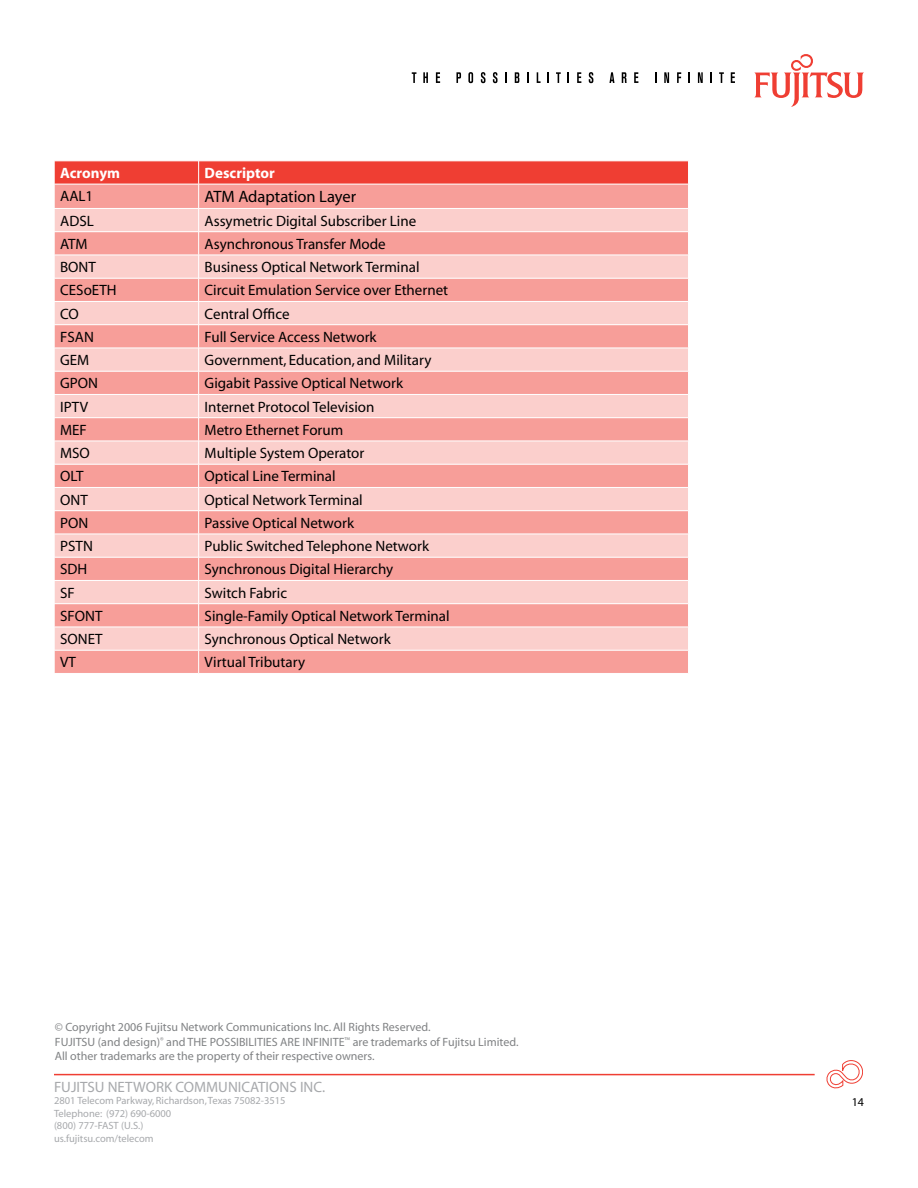
<style>
.page{position:relative;width:918px;height:1188px;background:#fff}
.page>*{position:absolute;margin:0;border:0;box-sizing:border-box;transform-origin:0 0}
.t1{font:16.5px "Myriad";color:#000}
.t2{font:15px "Myriad";color:#000}
.t3{font:15px "Myriad";color:#a7a9ac}
.t4{font:700 15px "Myriad";color:#fff}
.t5{font:12px/14.4px "Myriad";color:#808284}
.t6{font:12px "Myriad";color:#000}
.t7{font:10.5px/12.6px "Myriad";color:#a7a9ac}
</style>
<div class="page">
<svg style="left:754px;top:54px;width:110px;height:53px"></svg>
<svg style="left:412px;top:72px;width:4px;height:11px"></svg>
<svg style="left:423px;top:72px;width:5px;height:11px"></svg>
<svg style="left:436px;top:72px;width:4px;height:11px"></svg>
<svg style="left:456px;top:72px;width:5px;height:11px"></svg>
<svg style="left:468px;top:72px;width:5px;height:11px"></svg>
<svg style="left:481px;top:72px;width:4px;height:11px"></svg>
<svg style="left:493px;top:72px;width:5px;height:11px"></svg>
<svg style="left:505px;top:72px;width:2px;height:11px"></svg>
<svg style="left:515px;top:72px;width:4px;height:11px"></svg>
<svg style="left:527px;top:72px;width:2px;height:11px"></svg>
<svg style="left:537px;top:72px;width:4px;height:11px"></svg>
<svg style="left:556px;top:72px;width:5px;height:11px"></svg>
<svg style="left:577px;top:72px;width:4px;height:11px"></svg>
<svg style="left:589px;top:72px;width:4px;height:11px"></svg>
<svg style="left:609px;top:72px;width:6px;height:11px"></svg>
<svg style="left:622px;top:72px;width:5px;height:11px"></svg>
<svg style="left:634px;top:72px;width:4px;height:11px"></svg>
<svg style="left:664px;top:72px;width:5px;height:11px"></svg>
<svg style="left:677px;top:72px;width:4px;height:11px"></svg>
<svg style="left:688px;top:72px;width:2px;height:11px"></svg>
<svg style="left:698px;top:72px;width:5px;height:11px"></svg>
<svg style="left:719px;top:72px;width:5px;height:11px"></svg>
<svg style="left:731px;top:72px;width:4px;height:11px"></svg>
<hr style="left:54px;top:1074px;width:761px;height:1px;background:#ef3e33">
<svg style="left:827px;top:1060px;width:36px;height:28px"></svg>
<svg style="left:54px;top:161px;width:635px;height:512px;background:#f8b3af"></svg>
<p class="t4" style="left:60px;top:165px;width:61px">Acronym</p>
<p class="t4" style="left:205px;top:165px;width:72px">Descriptor</p>
<p class="t2" style="left:60px;top:189px;width:35px">AAL1</p>
<p class="t1" style="left:205px;top:189px;width:153px">ATM Adaptation Layer</p>
<p class="t2" style="left:60px;top:213px;width:35px">ADSL</p>
<p class="t2" style="left:205px;top:213px;width:213px">Assymetric Digital Subscriber Line</p>
<p class="t2" style="left:60px;top:236px;width:29px">ATM</p>
<p class="t2" style="left:205px;top:236px;width:183px">Asynchronous Transfer Mode</p>
<p class="t2" style="left:60px;top:260px;width:37px">BONT</p>
<p class="t2" style="left:205px;top:260px;width:216px">Business Optical Network Terminal</p>
<p class="t2" style="left:60px;top:283px;width:58px">CESoETH</p>
<p class="t2" style="left:205px;top:283px;width:245px">Circuit Emulation Service over Ethernet</p>
<p class="t2" style="left:60px;top:306px;width:20px">CO</p>
<p class="t2" style="left:205px;top:306px;width:86px">Central Office</p>
<p class="t2" style="left:60px;top:329px;width:35px">FSAN</p>
<p class="t2" style="left:205px;top:329px;width:174px">Full Service Access Network</p>
<p class="t2" style="left:60px;top:353px;width:31px">GEM</p>
<p class="t2" style="left:205px;top:353px;width:228px">Government, Education, and Military</p>
<p class="t2" style="left:60px;top:376px;width:39px">GPON</p>
<p class="t2" style="left:205px;top:376px;width:200px">Gigabit Passive Optical Network</p>
<p class="t2" style="left:60px;top:399px;width:30px">IPTV</p>
<p class="t2" style="left:205px;top:399px;width:171px">Internet Protocol Television</p>
<p class="t2" style="left:60px;top:422px;width:28px">MEF</p>
<p class="t2" style="left:205px;top:422px;width:140px">Metro Ethernet Forum</p>
<p class="t2" style="left:60px;top:446px;width:31px">MSO</p>
<p class="t2" style="left:205px;top:446px;width:161px">Multiple System Operator</p>
<p class="t2" style="left:60px;top:469px;width:25px">OLT</p>
<p class="t2" style="left:205px;top:469px;width:133px">Optical Line Terminal</p>
<p class="t2" style="left:60px;top:492px;width:29px">ONT</p>
<p class="t2" style="left:205px;top:492px;width:160px">Optical Network Terminal</p>
<p class="t2" style="left:60px;top:515px;width:30px">PON</p>
<p class="t2" style="left:205px;top:515px;width:151px">Passive Optical Network</p>
<p class="t2" style="left:60px;top:539px;width:34px">PSTN</p>
<p class="t2" style="left:205px;top:539px;width:226px">Public Switched Telephone Network</p>
<p class="t2" style="left:60px;top:562px;width:29px">SDH</p>
<p class="t2" style="left:205px;top:562px;width:190px">Synchronous Digital Hierarchy</p>
<p class="t2" style="left:60px;top:585px;width:16px">SF</p>
<p class="t2" style="left:205px;top:585px;width:84px">Switch Fabric</p>
<p class="t2" style="left:60px;top:608px;width:44px">SFONT</p>
<p class="t2" style="left:205px;top:608px;width:247px">Single-Family Optical Network Terminal</p>
<p class="t2" style="left:60px;top:632px;width:44px">SONET</p>
<p class="t2" style="left:205px;top:632px;width:188px">Synchronous Optical Network</p>
<p class="t2" style="left:60px;top:655px;width:17px">VT</p>
<p class="t2" style="left:205px;top:655px;width:102px">Virtual Tributary</p>
<p class="t5" style="left:55px;top:1021px;width:465px">© Copyright 2006 Fujitsu Network Communications Inc. All Rights Reserved.<br>FUJITSU (and design)<sup>®</sup> and THE POSSIBILITIES ARE INFINITE<sup>™</sup> are trademarks of Fujitsu Limited.<br>All other trademarks are the property of their respective owners.</p>
<p class="t3" style="left:54px;top:1079px;width:273px">FUJITSU NETWORK COMMUNICATIONS INC.</p>
<p class="t7" style="left:54px;top:1095px;width:233px">2801 Telecom Parkway, Richardson, Texas 75082-3515<br>Telephone: (972) 690-6000<br>(800) 777-FAST (U.S.)<br>us.fujitsu.com/telecom</p>
<p class="t6" style="left:852px;top:1096px;width:14px">14</p>
</div>
